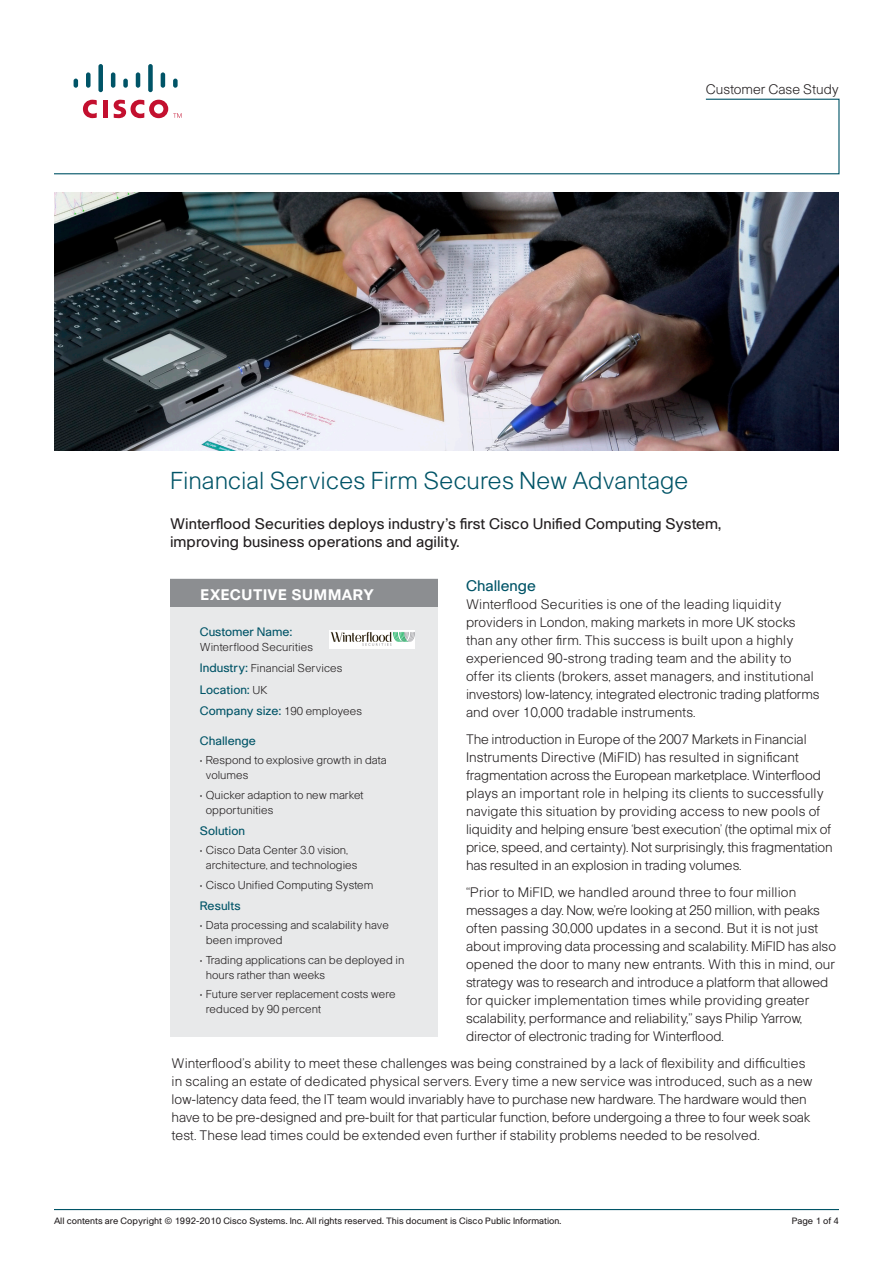
<style>
.page{position:relative;width:893px;height:1263px;background:#fff}
.page>*{position:absolute;margin:0;border:0;box-sizing:border-box;transform-origin:0 0}
.Headline{font:300 24px "Cisco";color:#005467}
.Sub-Headline{font:15px/18px "Cisco";color:#231f20}
.Exec_Header{font:700 15px "Cisco";letter-spacing:.015em;color:#fff}
.Body_Head{font:15px "Cisco";color:#005467}
.Body_Text{font:300 13.5px/18px "Cisco";color:#231f20}
.Page_Head{font:300 13.5px "Cisco";color:#231f20}
.Exec_Text_Head{font:12px "Cisco";color:#005467}
.Exec_Bullet_Text{font:300 11.25px/15px "Cisco";color:#231f20}
.Exec_Text_Head-2{font:300 11.25px "Cisco";color:#231f20}
.Page_Footer{font:9px "Cisco";color:#231f20}
.s1{font-weight:400;font-size:12px;color:#005467}
.s2{font-weight:300;font-size:11.25px;color:#231f20}
</style>
<div class="page">
<svg style="left:74px;top:79px;width:4px;height:9px"></svg>
<div style="left:123px;top:79px;width:5px;height:9px;background:#005467;border-radius:2px"></div>
<div style="left:173px;top:79px;width:5px;height:9px;background:#005467;border-radius:2px"></div>
<div style="left:86px;top:72px;width:5px;height:16px;background:#005467;border-radius:2px"></div>
<hr style="left:111px;top:72px;width:4px;height:16px;background:#005467;border-radius:2px">
<hr style="left:136px;top:72px;width:4px;height:16px;background:#005467;border-radius:2px">
<hr style="left:161px;top:72px;width:4px;height:16px;background:#005467;border-radius:2px">
<div style="left:98px;top:64px;width:5px;height:28px;background:#005467;border-radius:2px"></div>
<div style="left:148px;top:64px;width:5px;height:28px;background:#005467;border-radius:2px"></div>
<svg style="left:54px;top:98px;width:786px;height:77px"></svg>
<hr style="left:54px;top:1209px;width:785px;height:1px;background:#005467">
<div style="left:170px;top:579px;width:268px;height:458px;background:#e8e9ea"></div>
<div style="left:170px;top:579px;width:268px;height:27px;background:#8c8e91"></div>
<img style="left:329px;top:630px;width:86px;height:18px">
<img style="left:54px;top:193px;width:785px;height:258px">
<p class="Page_Head" style="left:706px;top:81px;width:135px">Customer Case Study</p>
<p class="Headline" style="left:170px;top:466px;width:519px">Financial Services Firm Secures New Advantage</p>
<p class="Sub-Headline" style="left:170px;top:514px;width:552px">Winterflood Securities deploys industry’s first Cisco Unified Computing System, improving business operations and agility.</p>
<p class="Body_Head" style="left:466px;top:576px;width:71px">Challenge</p>
<p class="Body_Text" style="left:466px;top:594px;width:355px">Winterflood Securities is one of the leading liquidity providers in London, making markets in more UK stocks than any other firm. This success is built upon a highly experienced 90-strong trading team and the ability to offer its clients (brokers, asset managers, and institutional investors) low‑latency, integrated electronic trading platforms and over 10,000 tradable instruments.</p>
<p class="Body_Text" style="left:466px;top:730px;width:368px">The introduction in Europe of the 2007 Markets in Financial Instruments Directive (MiFID) has resulted in significant fragmentation across the European marketplace. Winterflood plays an important role in helping its clients to successfully navigate this situation by providing access to new pools of liquidity and helping ensure ‘best execution’ (the optimal mix of price, speed, and certainty). Not surprisingly, this fragmentation has resulted in an explosion in trading volumes.</p>
<p class="Body_Text" style="left:466px;top:883px;width:372px">“Prior to MiFID, we handled around three to four million messages a day. Now, we’re looking at 250 million, with peaks often passing 30,000 updates in a second. But it is not just about improving data processing and scalability. MiFID has also opened the door to many new entrants. With this in mind, our strategy was to research and introduce a platform that allowed for quicker implementation times while providing greater scalability, performance and reliability,” says Philip Yarrow, director of electronic trading for Winterflood.</p>
<p class="Body_Text" style="left:172px;top:1054px;width:642px">Winterflood’s ability to meet these challenges was being constrained by a lack of flexibility and difficulties in scaling an estate of dedicated physical servers. Every time a new service was introduced, such as a new low‑latency data feed, the IT team would invariably have to purchase new hardware. The hardware would then have to be pre‑designed and pre-built for that particular function, before undergoing a three to four week soak test. These lead times could be extended even further if stability problems needed to be resolved.</p>
<p class="Exec_Header" style="left:200px;top:585px;width:175px">EXECUTIVE SUMMARY</p>
<p class="Exec_Text_Head" style="left:200px;top:624px;width:94px">Customer Name:</p>
<p class="Exec_Text_Head-2" style="left:200px;top:640px;width:115px">Winterflood Securities</p>
<p class="Exec_Text_Head-2" style="left:200px;top:661px;width:144px"><span class="s1">Industry:</span> Financial Services</p>
<p class="Exec_Text_Head" style="left:200px;top:682px;width:69px">Location: <span class="s2">UK</span></p>
<p class="Exec_Text_Head" style="left:200px;top:704px;width:164px">Company size: <span class="s2">190 employees</span></p>
<p class="Exec_Text_Head" style="left:200px;top:734px;width:57px">Challenge</p>
<p class="Exec_Bullet_Text" style="left:206px;top:753px;width:182px;text-indent:-6px">• Respond to explosive growth in data volumes</p>
<p class="Exec_Bullet_Text" style="left:206px;top:787px;width:159px;text-indent:-6px">• Quicker adaption to new market opportunities</p>
<p class="Exec_Text_Head" style="left:200px;top:824px;width:47px">Solution</p>
<p class="Exec_Bullet_Text" style="left:206px;top:843px;width:153px;text-indent:-6px">• Cisco Data Center 3.0 vision, architecture, and technologies</p>
<p class="Exec_Bullet_Text" style="left:200px;top:877px;width:175px">• Cisco Unified Computing System</p>
<p class="Exec_Text_Head" style="left:200px;top:899px;width:42px">Results</p>
<p class="Exec_Bullet_Text" style="left:206px;top:918px;width:184px;text-indent:-6px">• Data processing and scalability have been improved</p>
<p class="Exec_Bullet_Text" style="left:206px;top:952px;width:200px;text-indent:-6px">• Trading applications can be deployed in hours rather than weeks</p>
<p class="Exec_Bullet_Text" style="left:206px;top:986px;width:191px;text-indent:-6px">• Future server replacement costs were reduced by 90 percent</p>
<p class="Page_Footer" style="left:54px;top:1215px;width:509px">All contents are Copyright © 1992-2010 Cisco Systems. Inc. All rights reserved. This document is Cisco Public Information.</p>
<p class="Page_Footer" style="left:792px;top:1215px;width:49px">Page 1 of 4</p>
</div>
